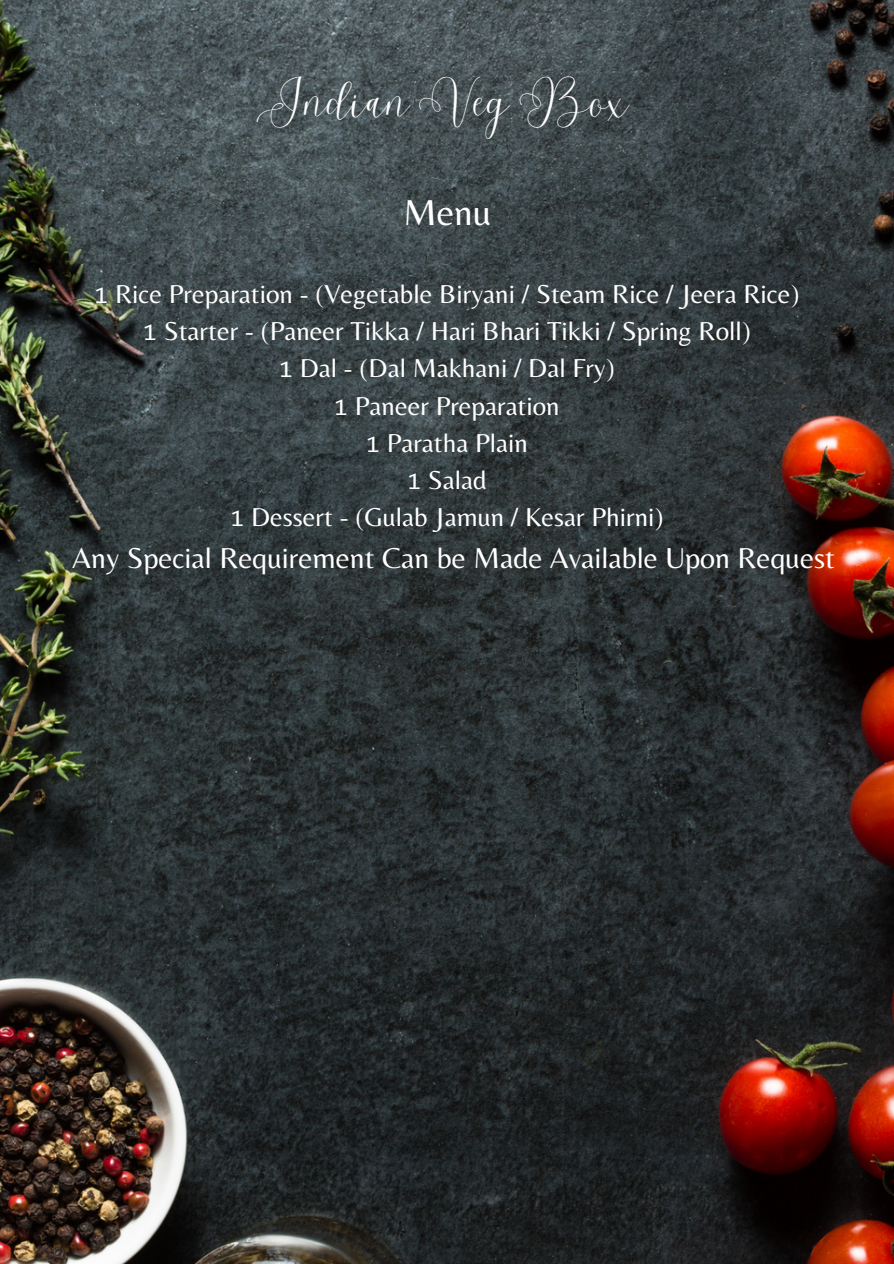
<style>
.page{position:relative;width:894px;height:1264px;background:#fff}
.page>*{position:absolute;margin:0;border:0;box-sizing:border-box;transform-origin:0 0}
.t1{font:39px "Malibu";color:#fff}
.t2{font:37.5px "Belleza";color:#fff}
.t3{font:30px "Belleza";color:#fff}
.t4{font:27px "Belleza";color:#fff}
</style>
<div class="page">
<img style="left:0;top:0;width:893px;height:1263px">
<p class="t1" style="left:256px;top:77px;width:374px">Indian Veg Box</p>
<p class="t2" style="left:403px;top:190px;width:89px">Menu</p>
<p class="t4" style="left:95px;top:278px;width:706px">1 Rice Preparation - (Vegetable Biryani / Steam Rice / Jeera Rice)</p>
<p class="t4" style="left:143px;top:315px;width:608px">1 Starter - (Paneer Tikka / Hari Bhari Tikki / Spring Roll)</p>
<p class="t4" style="left:279px;top:352px;width:337px">1 Dal - (Dal Makhani / Dal Fry)</p>
<p class="t4" style="left:334px;top:389px;width:226px">1 Paneer Preparation</p>
<p class="t4" style="left:366px;top:426px;width:163px">1 Paratha Plain</p>
<p class="t4" style="left:407px;top:464px;width:80px">1 Salad</p>
<p class="t4" style="left:231px;top:501px;width:434px">1 Dessert - (Gulab Jamun / Kesar Phirni)</p>
<p class="t3" style="left:72px;top:540px;width:764px">Any Special Requirement Can be Made Available Upon Request</p>
</div>
